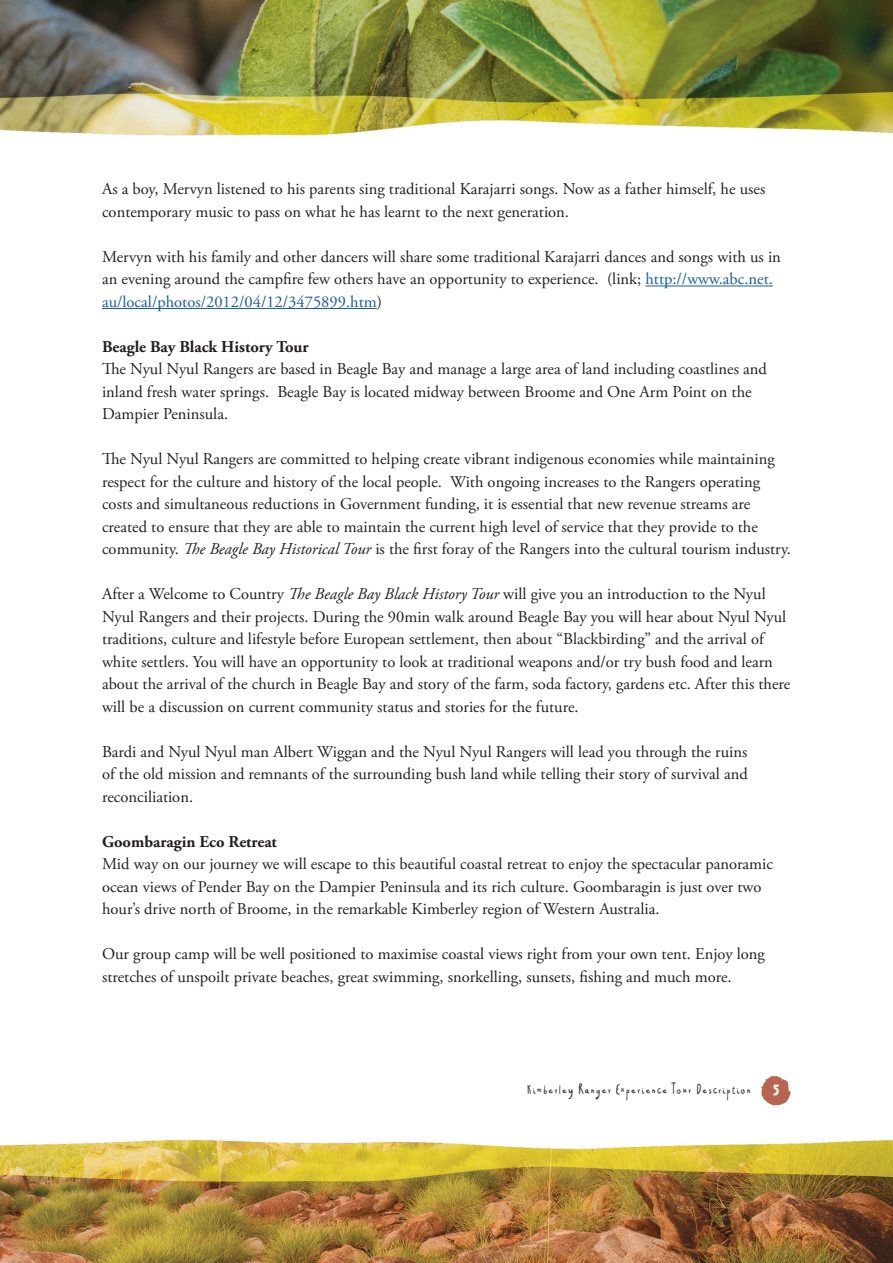
<style>
.page{position:relative;width:893px;height:1263px;background:#fff}
.page>*{position:absolute;margin:0;border:0;box-sizing:border-box;transform-origin:0 0}
.t1{font:42px "Christmas Gift";color:#fff}
.t2{font:16.5px/22.5px "Adobe Garamond Pro";color:#231f20}
.t3{font:700 16.5px "Adobe Garamond Pro";color:#231f20}
.t4{font:15px "Christmas Gift";color:#312f30}
.s1{color:#175d9e}
.s2{font-style:italic}
</style>
<div class="page">
<img style="left:0;top:0;width:893px;height:136px">
<img style="left:0;top:1139px;width:893px;height:124px">
<hr style="left:645px;top:286px;width:128px;height:1px;background:#175d9e">
<hr style="left:102px;top:308px;width:275px;height:1px;background:#175d9e">
<svg style="left:761px;top:1076px;width:30px;height:30px"></svg>
<p class="t2" style="left:102px;top:178px;width:665px">As a boy, Mervyn listened to his parents sing traditional Karajarri songs. Now as a father himself, he uses contemporary music to pass on what he has learnt to the next generation.</p>
<p class="t2" style="left:102px;top:246px;width:680px">Mervyn with his family and other dancers will share some traditional Karajarri dances and songs with us in an evening around the campfire few others have an opportunity to experience. (link; <span class="s1">http://www.abc.net. au/local/photos/2012/04/12/3475899.htm</span>)</p>
<p class="t3" style="left:102px;top:337px;width:208px">Beagle Bay Black History Tour</p>
<p class="t2" style="left:102px;top:358px;width:666px">The Nyul Nyul Rangers are based in Beagle Bay and manage a large area of land including coastlines and inland fresh water springs. Beagle Bay is located midway between Broome and One Arm Point on the<br>Dampier Peninsula.</p>
<p class="t2" style="left:102px;top:448px;width:690px">The Nyul Nyul Rangers are committed to helping create vibrant indigenous economies while maintaining respect for the culture and history of the local people. With ongoing increases to the Rangers operating costs and simultaneous reductions in Government funding, it is essential that new revenue streams are created to ensure that they are able to maintain the current high level of service that they provide to the community. <span class="s2">The Beagle Bay Historical Tour</span> is the first foray of the Rangers into the cultural tourism industry.</p>
<p class="t2" style="left:102px;top:583px;width:690px">After a Welcome to Country <span class="s2">The Beagle Bay Black History Tour</span> will give you an introduction to the Nyul Nyul Rangers and their projects. During the 90min walk around Beagle Bay you will hear about Nyul Nyul traditions, culture and lifestyle before European settlement, then about “Blackbirding” and the arrival of white settlers. You will have an opportunity to look at traditional weapons and/or try bush food and learn about the arrival of the church in Beagle Bay and story of the farm, soda factory, gardens etc. After this there will be a discussion on current community status and stories for the future.</p>
<p class="t2" style="left:102px;top:741px;width:647px;text-align:justify">Bardi and Nyul Nyul man Albert Wiggan and the Nyul Nyul Rangers will lead you through the ruins of the old mission and remnants of the surrounding bush land while telling their story of survival and reconciliation.</p>
<p class="t3" style="left:102px;top:832px;width:176px">Goombaragin Eco Retreat</p>
<p class="t2" style="left:102px;top:853px;width:672px">Mid way on our journey we will escape to this beautiful coastal retreat to enjoy the spectacular panoramic ocean views of Pender Bay on the Dampier Peninsula and its rich culture. Goombaragin is just over two hour’s drive north of Broome, in the remarkable Kimberley region of Western Australia.</p>
<p class="t2" style="left:102px;top:943px;width:664px">Our group camp will be well positioned to maximise coastal views right from your own tent. Enjoy long stretches of unspoilt private beaches, great swimming, snorkelling, sunsets, fishing and much more.</p>
<p class="t4" style="left:527px;top:1082px;width:226px">Kimberley Ranger Experience Tour Description</p>
<p class="t1" style="left:770px;top:1068px;width:14px">5</p>
</div>
